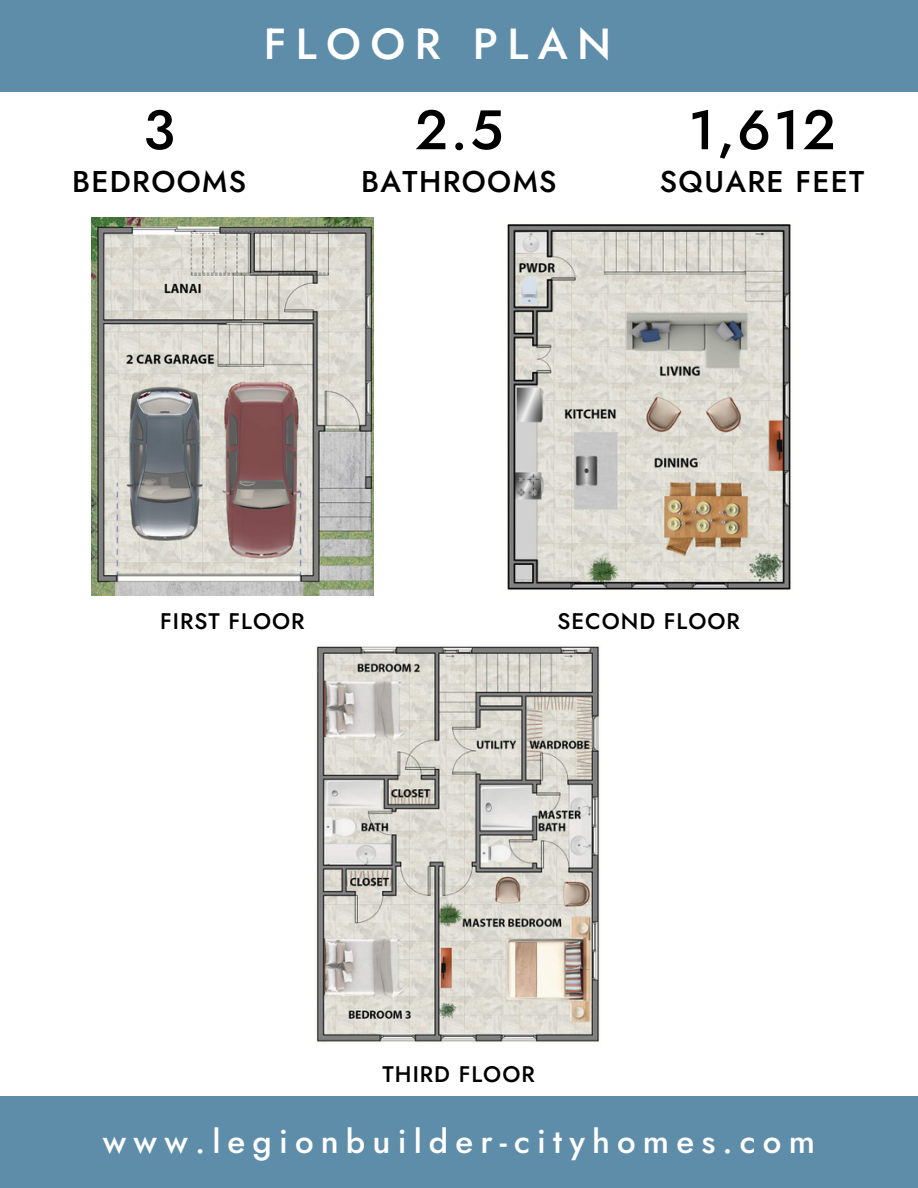
<style>
.page{position:relative;width:918px;height:1188px;background:#fff}
.page>*{position:absolute;margin:0;border:0;box-sizing:border-box;transform-origin:0 0}
.t1{font:500 55.5px "Jost";color:#000}
.t2{font:500 43.5px "Jost";letter-spacing:.215em;color:#fff}
.t3{font:500 33px "Jost";letter-spacing:.215em;color:#fff}
.t4{font:500 30px "Jost";letter-spacing:.045em;color:#000}
.t5{font:500 22.5px "Jost";letter-spacing:.045em;color:#000}
</style>
<div class="page">
<div style="left:0;top:0;width:918px;height:92px;background:#5e8daa"></div>
<div style="left:0;top:1096px;width:918px;height:92px;background:#5e8daa"></div>
<img style="left:92px;top:218px;width:281px;height:378px">
<img style="left:316px;top:646px;width:284px;height:396px">
<img style="left:507px;top:224px;width:284px;height:366px">
<p class="t2" style="left:264px;top:13px;width:349px">FLOOR PLAN</p>
<p class="t1" style="left:143px;top:90px;width:33px">3</p>
<p class="t1" style="left:415px;top:90px;width:90px">2.5</p>
<p class="t1" style="left:688px;top:90px;width:149px">1,612</p>
<p class="t4" style="left:72px;top:160px;width:176px">BEDROOMS</p>
<p class="t4" style="left:361px;top:160px;width:197px">BATHROOMS</p>
<p class="t4" style="left:660px;top:160px;width:206px">SQUARE FEET</p>
<p class="t5" style="left:160px;top:605px;width:146px">FIRST FLOOR</p>
<p class="t5" style="left:557px;top:605px;width:184px">SECOND FLOOR</p>
<p class="t5" style="left:383px;top:1058px;width:154px">THIRD FLOOR</p>
<p class="t3" style="left:103px;top:1117px;width:714px">www.legionbuilder-cityhomes.com</p>
</div>
